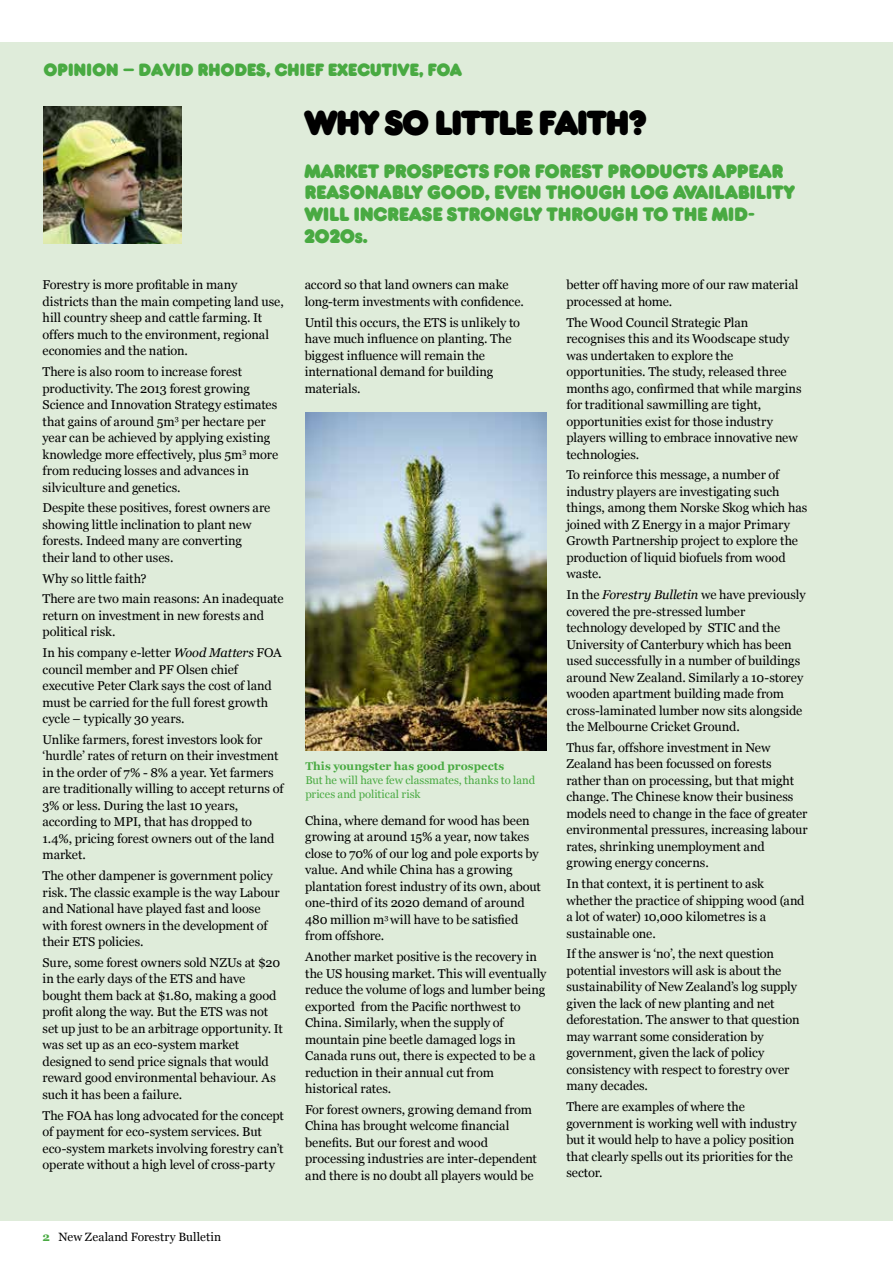
<style>
.page{position:relative;width:893px;height:1263px;background:#fff}
.page>*{position:absolute;margin:0;border:0;box-sizing:border-box;transform-origin:0 0}
.t1{font:700 32.25px "Frankfurter SBOP";letter-spacing:-.02em;color:#000}
.t2{font:700 18px/21.6px "Frankfurter SBOP";letter-spacing:.02em;color:#49aa42}
.t3{font:700 16.5px "Frankfurter SBOP";letter-spacing:.02em;color:#49aa42}
.t4{font:12.75px/16.5px "Georgia";letter-spacing:-.005em;color:#000}
.t5{font:12px "Georgia";letter-spacing:.01em;color:#000}
.t6{font:11.25px/14.2px "Georgia";color:#49aa42}
.t7{font:700 11.25px "Georgia";letter-spacing:.005em;color:#49aa42}
.s1{font-size:13.5px}
.s2{font-style:italic}
.s3{font-weight:700;color:#49aa42}
</style>
<div class="page">
<div style="left:0;top:42px;width:893px;height:1178px;background:#dfecda"></div>
<img style="left:44px;top:106px;width:137px;height:138px">
<img style="left:305px;top:412px;width:241px;height:339px">
<p class="t3" style="left:44px;top:60px;width:420px">OPINION – DAVID RHODES, CHIEF EXECUTIVE, FOA</p>
<h1 class="t1" style="left:305px;top:103px;width:344px">WHY SO LITTLE FAITH?</h1>
<h2 class="t2" style="left:305px;top:161px;width:492px">MARKET PROSPECTS FOR FOREST PRODUCTS APPEAR REASONABLY GOOD, EVEN THOUGH LOG AVAILABILITY WILL INCREASE STRONGLY THROUGH TO THE MID-2020<span class="s1">S</span>.</h2>
<p class="t4" style="left:43px;top:277px;width:243px">Forestry is more profitable in many districts than the main competing land use, hill country sheep and cattle farming. It offers much to the environment, regional economies and the nation.</p>
<p class="t4" style="left:43px;top:364px;width:237px">There is also room to increase forest productivity. The 2013 forest growing Science and Innovation Strategy estimates that gains of around 5m<sup>3</sup> per hectare per year can be achieved by applying existing knowledge more effectively, plus 5m<sup>3</sup> more from reducing losses and advances in silviculture and genetics.</p>
<p class="t4" style="left:43px;top:500px;width:229px">Despite these positives, forest owners are showing little inclination to plant new forests. Indeed many are converting their land to other uses.</p>
<p class="t4" style="left:43px;top:568px;width:243px;line-height:20.7px">Why so little faith?<br>There are two main reasons: An inadequate</p>
<p class="t4" style="left:43px;top:607px;width:223px">return on investment in new forests and political risk.</p>
<p class="t4" style="left:43px;top:645px;width:241px">In his company e-letter <span class="s2">Wood Matters</span> FOA council member and PF Olsen chief executive Peter Clark says the cost of land must be carried for the full forest growth cycle – typically 30 years.</p>
<p class="t4" style="left:43px;top:731px;width:242px">Unlike farmers, forest investors look for ‘hurdle’ rates of return on their investment in the order of 7% - 8% a year. Yet farmers are traditionally willing to accept returns of 3% or less. During the last 10 years, according to MPI, that has dropped to 1.4%, pricing forest owners out of the land market.</p>
<p class="t4" style="left:43px;top:868px;width:239px">The other dampener is government policy risk. The classic example is the way Labour and National have played fast and loose with forest owners in the development of their ETS policies.</p>
<p class="t4" style="left:43px;top:954px;width:242px">Sure, some forest owners sold NZUs at $20 in the early days of the ETS and have bought them back at $1.80, making a good profit along the way. But the ETS was not set up just to be an arbitrage opportunity. It was set up as an eco-system market designed to send price signals that would reward good environmental behaviour. As such it has been a failure.</p>
<p class="t4" style="left:43px;top:1107px;width:243px">The FOA has long advocated for the concept of payment for eco-system services. But eco-system markets involving forestry can’t operate without a high level of cross-party</p>
<p class="t4" style="left:305px;top:277px;width:221px">accord so that land owners can make long-term investments with confidence.</p>
<p class="t4" style="left:305px;top:314px;width:217px">Until this occurs, the ETS is unlikely to have much influence on planting. The biggest influence will remain the international demand for building materials.</p>
<p class="t4" style="left:566px;top:277px;width:234px">better off having more of our raw material processed at home.</p>
<p class="t4" style="left:566px;top:314px;width:237px">The Wood Council Strategic Plan recognises this and its Woodscape study was undertaken to explore the opportunities. The study, released three months ago, confirmed that while margins for traditional sawmilling are tight, opportunities exist for those industry players willing to embrace innovative new technologies.</p>
<p class="t4" style="left:566px;top:467px;width:243px">To reinforce this message, a number of industry players are investigating such things, among them Norske Skog which has joined with Z Energy in a major Primary Growth Partnership project to explore the production of liquid biofuels from wood waste.</p>
<p class="t4" style="left:566px;top:587px;width:241px">In the <span class="s2">Forestry Bulletin</span> we have previously covered the pre-stressed lumber technology developed by STIC and the University of Canterbury which has been used successfully in a number of buildings around New Zealand. Similarly a 10-storey wooden apartment building made from cross-laminated lumber now sits alongside the Melbourne Cricket Ground.</p>
<p class="t4" style="left:566px;top:739px;width:243px">Thus far, offshore investment in New Zealand has been focussed on forests rather than on processing, but that might change. The Chinese know their business models need to change in the face of greater environmental pressures, increasing labour rates, shrinking unemployment and growing energy concerns.</p>
<p class="t4" style="left:566px;top:876px;width:240px">In that context, it is pertinent to ask whether the practice of shipping wood (and a lot of water) 10,000 kilometres is a sustainable one.</p>
<p class="t4" style="left:566px;top:946px;width:235px">If the answer is ‘no’, the next question potential investors will ask is about the sustainability of New Zealand’s log supply given the lack of new planting and net deforestation. The answer to that question may warrant some consideration by government, given the lack of policy consistency with respect to forestry over many decades.</p>
<p class="t4" style="left:566px;top:1099px;width:232px">There are examples of where the government is working well with industry but it would help to have a policy position that clearly spells out its priorities for the sector.</p>
<p class="t7" style="left:305px;top:758px;width:201px">This youngster has good prospects</p>
<p class="t6" style="left:305px;top:773px;width:231px">But he will have few classmates, thanks to land prices and political risk</p>
<p class="t4" style="left:305px;top:812px;width:237px">China, where demand for wood has been growing at around 15% a year, now takes close to 70% of our log and pole exports by value. And while China has a growing plantation forest industry of its own, about one-third of its 2020 demand of around 480 million m<sup>3</sup> will have to be satisfied from offshore.</p>
<p class="t4" style="left:305px;top:949px;width:243px">Another market positive is the recovery in the US housing market. This will eventually reduce the volume of logs and lumber being exported from the Pacific northwest to China. Similarly, when the supply of mountain pine beetle damaged logs in Canada runs out, there is expected to be a reduction in their annual cut from historical rates.</p>
<p class="t4" style="left:305px;top:1101px;width:233px">For forest owners, growing demand from China has brought welcome financial benefits. But our forest and wood processing industries are inter-dependent and there is no doubt all players would be</p>
<p class="t5" style="left:43px;top:1230px;width:180px"><span class="s3">2</span> New Zealand Forestry Bulletin</p>
</div>
